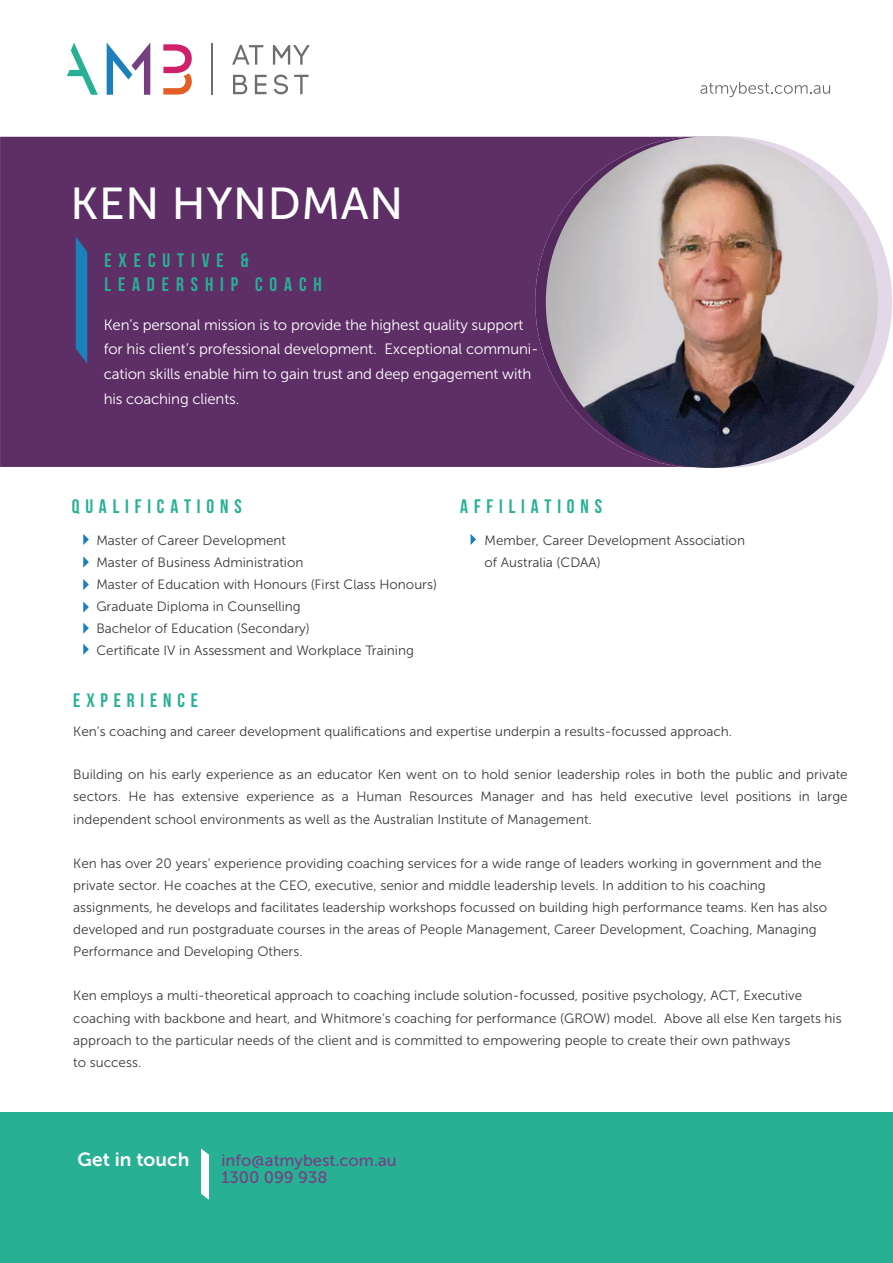
<style>
.page{position:relative;width:893px;height:1263px;background:#fff}
.page>*{position:absolute;margin:0;border:0;box-sizing:border-box;transform-origin:0 0}
.t1{font:44.55px "Museo Sans 500";letter-spacing:.015em;color:#fff}
.t2{font:19.5px "Bebas Neue";letter-spacing:.3em;color:#27b094}
.t3{font:19.5px/23.4px "Bebas Neue";letter-spacing:.355em;color:#27b094}
.t4{font:19.05px "Museo Sans 700";letter-spacing:.005em;color:#fff}
.t5{font:16.5px/17.1px "Museo Sans 500";color:#764083}
.t6{font:15px/24.8px "Museo Sans 300";letter-spacing:-.01em;color:#fff}
.t7{font:13.5px/22px "Museo Sans 300";color:#3a3b3c}
</style>
<div class="page">
<hr style="left:212px;top:44px;width:1px;height:51px;background:#6d6e70">
<svg style="left:233px;top:75px;width:14px;height:19px"></svg>
<svg style="left:274px;top:75px;width:14px;height:19px"></svg>
<svg style="left:294px;top:75px;width:15px;height:19px"></svg>
<svg style="left:255px;top:75px;width:12px;height:19px"></svg>
<svg style="left:232px;top:45px;width:31px;height:20px"></svg>
<svg style="left:273px;top:45px;width:37px;height:20px"></svg>
<svg style="left:67px;top:43px;width:31px;height:52px"></svg>
<svg style="left:107px;top:43px;width:43px;height:52px"></svg>
<svg style="left:163px;top:44px;width:29px;height:51px"></svg>
<div style="left:0;top:137px;width:535px;height:330px;background:#5e2f66"></div>
<svg style="left:76px;top:237px;width:11px;height:127px"></svg>
<svg style="left:535px;top:137px;width:25px;height:330px;background:#5c2e64"></svg>
<svg style="left:725px;top:136px;width:167px;height:332px"></svg>
<svg style="left:734px;top:137px;width:133px;height:330px"></svg>
<svg style="left:560px;top:136px;width:139px;height:332px;background:#613569"></svg>
<div style="left:0;top:1112px;width:893px;height:150px;background:#27b094"></div>
<svg style="left:201px;top:1148px;width:8px;height:52px"></svg>
<img style="left:546px;top:136px;width:332px;height:332px;border-radius:166px">
<svg style="left:83px;top:534px;width:6px;height:11px"></svg>
<svg style="left:83px;top:556px;width:6px;height:12px"></svg>
<svg style="left:83px;top:579px;width:6px;height:11px"></svg>
<svg style="left:83px;top:601px;width:6px;height:12px"></svg>
<svg style="left:83px;top:622px;width:6px;height:12px"></svg>
<svg style="left:83px;top:644px;width:6px;height:11px"></svg>
<svg style="left:471px;top:534px;width:5px;height:11px"></svg>
<svg style="left:700px;top:82px;width:130px;height:15px"></svg>
<h1 class="t1" style="left:71px;top:180px;width:334px">KEN HYNDMAN</h1>
<h2 class="t3" style="left:104px;top:248px;width:219px">EXECUTIVE &amp;<br>LEADERSHIP COACH</h2>
<p class="t6" style="left:104px;top:312px;width:436px">Ken’s personal mission is to provide the highest quality support for his client’s professional development. Exceptional communi&shy;cation skills enable him to gain trust and deep engagement with his coaching clients.</p>
<h2 class="t2" style="left:72px;top:496px;width:171px">QUALIFICATIONS</h2>
<h2 class="t2" style="left:460px;top:496px;width:143px">AFFILIATIONS</h2>
<p class="t7" style="left:96px;top:529px;width:342px">Master of Career Development<br>Master of Business Administration<br>Master of Education with Honours (First Class Honours)<br>Graduate Diploma in Counselling<br>Bachelor of Education (Secondary)<br>Certificate IV in Assessment and Workplace Training</p>
<p class="t7" style="left:485px;top:529px;width:262px">Member, Career Development Association of Australia (CDAA)</p>
<h2 class="t2" style="left:73px;top:689px;width:126px">EXPERIENCE</h2>
<p class="t7" style="left:73px;top:720px;width:660px">Ken’s coaching and career development qualifications and expertise underpin a results-focussed approach.</p>
<p class="t7" style="left:73px;top:764px;width:776px;text-align:justify">Building on his early experience as an educator Ken went on to hold senior leadership roles in both the public and private sectors. He has extensive experience as a Human Resources Manager and has held executive level positions in large independent school environments as well as the Australian Institute of Management.</p>
<p class="t7" style="left:73px;top:852px;width:755px">Ken has over 20 years’ experience providing coaching services for a wide range of leaders working in government and the private sector. He coaches at the CEO, executive, senior and middle leadership levels. In addition to his coaching assignments, he develops and facilitates leadership workshops focussed on building high performance teams. Ken has also developed and run postgraduate courses in the areas of People Management, Career Development, Coaching, Managing Performance and Developing Others.</p>
<p class="t7" style="left:73px;top:985px;width:770px">Ken employs a multi-theoretical approach to coaching include solution-focussed, positive psychology, ACT, Executive coaching with backbone and heart, and Whitmore’s coaching for performance (GROW) model. Above all else Ken targets his approach to the particular needs of the client and is committed to empowering people to create their own pathways<br>to success.</p>
<h3 class="t4" style="left:78px;top:1149px;width:113px">Get in touch</h3>
<p class="t5" style="left:221px;top:1151px;width:177px">info@atmybest.com.au<br>1300 099 938</p>
</div>
